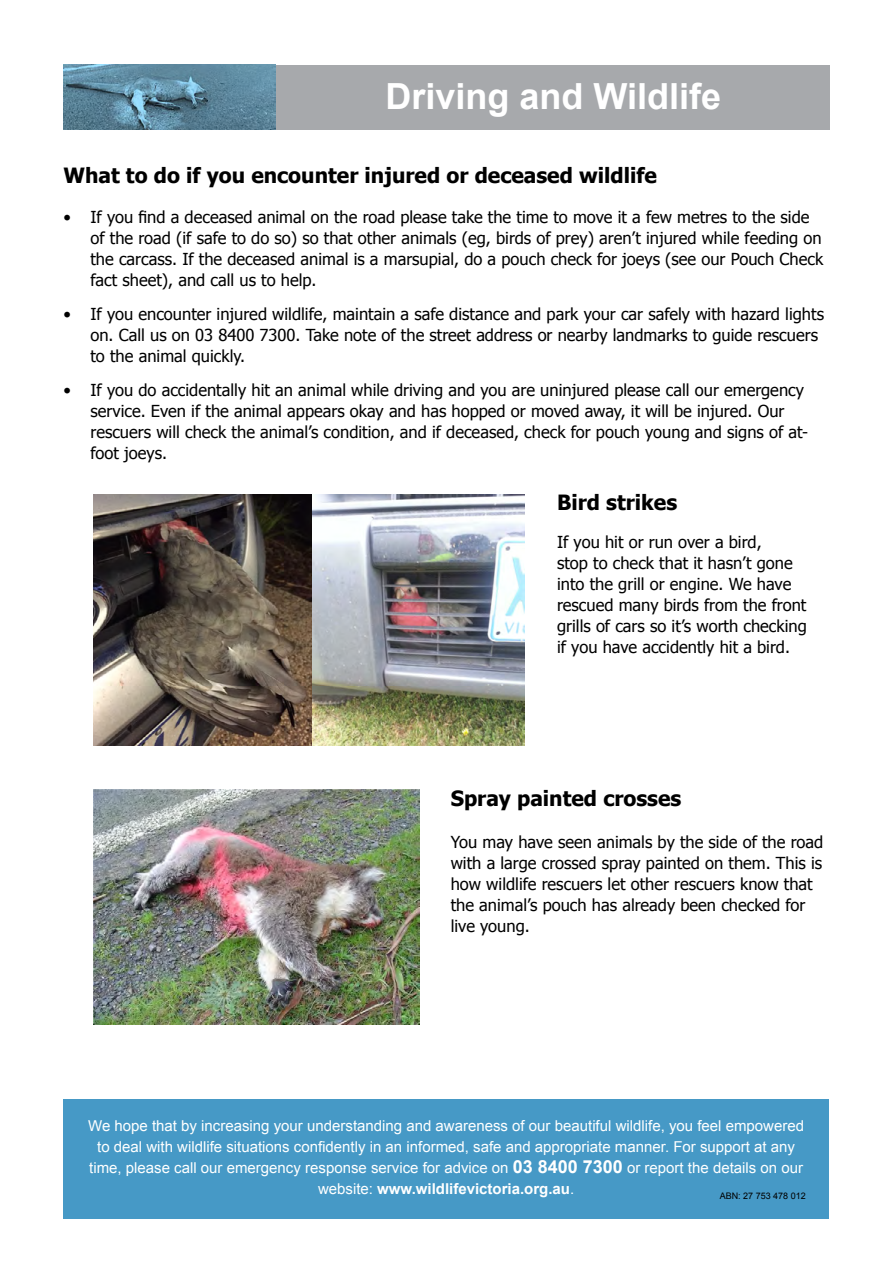
<style>
.page{position:relative;width:893px;height:1263px;background:#fff}
.page>*{position:absolute;margin:0;border:0;box-sizing:border-box;transform-origin:0 0}
.t1{font:700 36px "Arial";color:#fff}
.t2{font:700 21px "Tahoma";color:#000}
.t3{font:16.5px/21px "Tahoma";color:#000}
.t4{font:15px/21px "Arial";color:#fff;text-align:center}
.t5{font:9px "Arial";color:#000}
.s1{font-weight:700;font-size:18px}
.s2{font-weight:700}
</style>
<div class="page">
<img style="left:94px;top:789px;width:325px;height:236px">
<img style="left:94px;top:494px;width:431px;height:252px">
<div style="left:63px;top:65px;width:767px;height:64px;background:#a7a9ac"></div>
<img style="left:64px;top:65px;width:211px;height:64px">
<div style="left:64px;top:1100px;width:765px;height:119px;background:#4699c6"></div>
<h1 class="t1" style="left:385px;top:73px;width:337px">Driving and Wildlife</h1>
<p class="t2" style="left:63px;top:161px;width:595px">What to do if you encounter injured or deceased wildlife</p>
<p class="t3" style="left:90px;top:206px;width:734px;text-indent:-27px">• If you find a deceased animal on the road please take the time to move it a few metres to the side of the road (if safe to do so) so that other animals (eg, birds of prey) aren’t injured while feeding on the carcass. If the deceased animal is a marsupial, do a pouch check for joeys (see our Pouch Check fact sheet), and call us to help.</p>
<p class="t3" style="left:90px;top:303px;width:735px;text-indent:-27px">• If you encounter injured wildlife, maintain a safe distance and park your car safely with hazard lights on. Call us on 03 8400 7300. Take note of the street address or nearby landmarks to guide rescuers to the animal quickly.</p>
<p class="t3" style="left:90px;top:378px;width:719px;text-indent:-27px">• If you do accidentally hit an animal while driving and you are uninjured please call our emergency service. Even if the animal appears okay and has hopped or moved away, it will be injured. Our rescuers will check the animal’s condition, and if deceased, check for pouch young and signs of at&shy;foot joeys.</p>
<p class="t2" style="left:557px;top:488px;width:122px">Bird strikes</p>
<p class="t3" style="left:557px;top:531px;width:251px">If you hit or run over a bird,<br>stop to check that it hasn’t gone into the grill or engine. We have rescued many birds from the front grills of cars so it’s worth checking if you have accidently hit a bird.</p>
<p class="t2" style="left:451px;top:783px;width:232px">Spray painted crosses</p>
<p class="t3" style="left:451px;top:830px;width:374px">You may have seen animals by the side of the road with a large crossed spray painted on them. This is how wildlife rescuers let other rescuers know that the animal’s pouch has already been checked for live young.</p>
<p class="t4" style="left:88px;top:1115px;width:717px">We hope that by increasing your understanding and awareness of our beautiful wildlife, you feel empowered to deal with wildlife situations confidently in an informed, safe and appropriate manner. For support at any time, please call our emergency response service for advice on <span class="s1">03 8400 7300</span> or report the details on our website: <span class="s2">www.wildlifevictoria.org.au</span>.</p>
<p class="t5" style="left:720px;top:1190px;width:88px">ABN: 27 753 478 012</p>
</div>
